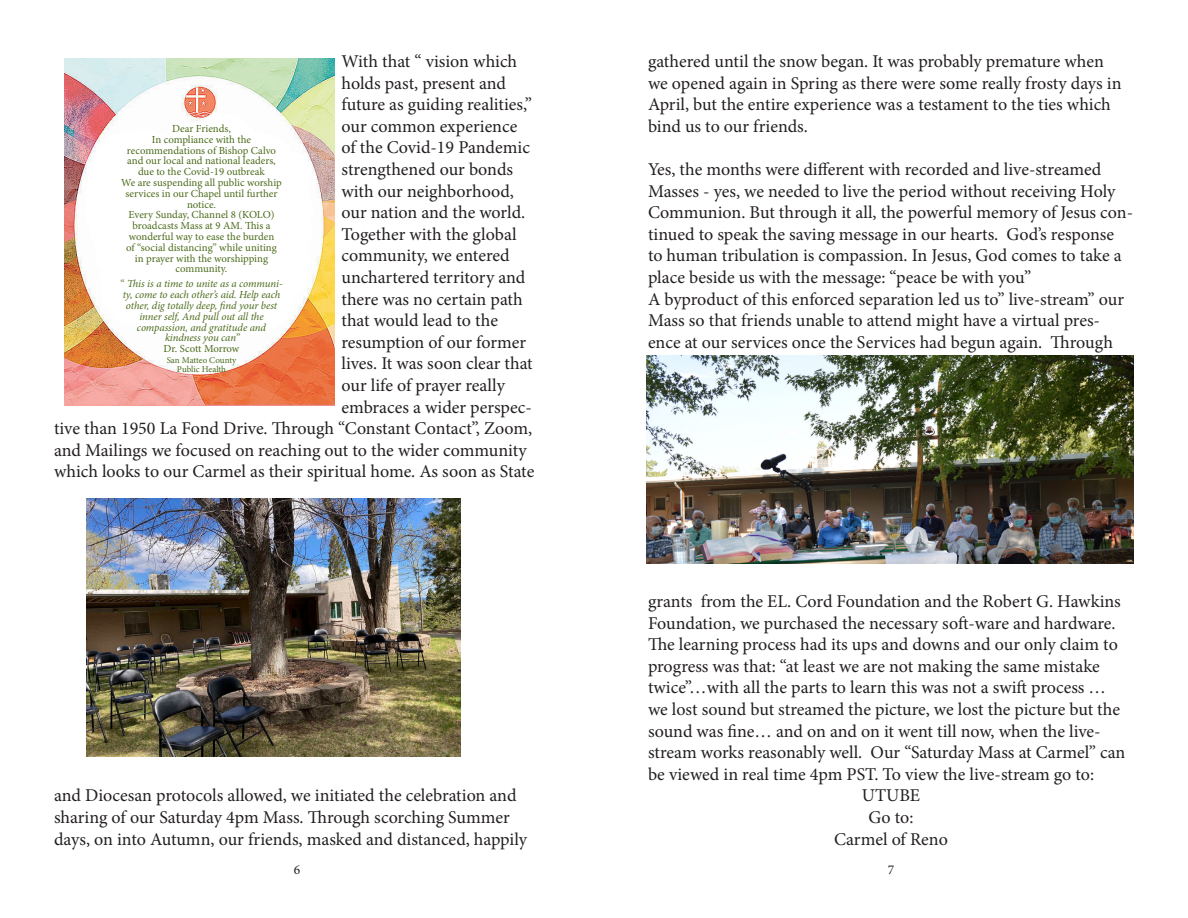
<style>
.page{position:relative;width:1188px;height:918px;background:#fff}
.page>*{position:absolute;margin:0;border:0;box-sizing:border-box;transform-origin:0 0}
.t1{font:18px/21.6px "Minion Pro";color:#231f20}
.t2{font:13.5px "Minion Pro";color:#231f20}
.t3{font:10.8px/10.8px "Minion Pro";color:#4b6b1b;text-align:center}
.t4{font:italic 10.8px/10.8px "Minion Pro";letter-spacing:-.01em;color:#4b6b1b;text-align:center}
.t5{font:9px "Minion Pro";color:#4b6b1b}
.s1{font-style:normal}
</style>
<div class="page">
<img style="left:87px;top:499px;width:374px;height:258px">
<img style="left:647px;top:355px;width:487px;height:209px">
<img style="left:64px;top:58px;width:271px;height:347px">
<p class="t1" style="left:341px;top:51px;width:177px">With that “ vision which</p>
<p class="t1" style="left:341px;top:72px;width:166px">holds past, present and</p>
<p class="t1" style="left:341px;top:94px;width:192px">future as guiding realities,”</p>
<p class="t1" style="left:341px;top:115px;width:177px">our common experience</p>
<p class="t1" style="left:341px;top:137px;width:190px">of the Covid-19 Pandemic</p>
<p class="t1" style="left:341px;top:159px;width:173px">strengthened our bonds</p>
<p class="t1" style="left:341px;top:180px;width:174px">with our neighborhood,</p>
<p class="t1" style="left:341px;top:202px;width:185px">our nation and the world.</p>
<p class="t1" style="left:341px;top:223px;width:177px">Together with the global</p>
<p class="t1" style="left:341px;top:245px;width:170px">community, we entered</p>
<p class="t1" style="left:341px;top:267px;width:185px">unchartered territory and</p>
<p class="t1" style="left:341px;top:288px;width:183px">there was no certain path</p>
<p class="t1" style="left:341px;top:310px;width:158px">that would lead to the</p>
<p class="t1" style="left:341px;top:331px;width:186px">resumption of our former</p>
<p class="t1" style="left:341px;top:353px;width:193px">lives. It was soon clear that</p>
<p class="t1" style="left:341px;top:375px;width:165px">our life of prayer really</p>
<p class="t1" style="left:341px;top:396px;width:192px">embraces a wider perspec-</p>
<p class="t1" style="left:54px;top:418px;width:480px">tive than 1950 La Fond Drive. Through “Constant Contact”, Zoom,</p>
<p class="t1" style="left:54px;top:439px;width:474px">and Mailings we focused on reaching out to the wider community</p>
<p class="t1" style="left:54px;top:461px;width:482px">which looks to our Carmel as their spiritual home. As soon as State</p>
<p class="t3" style="left:172px;top:123px;width:60px">Dear Friends,</p>
<p class="t3" style="left:152px;top:134px;width:101px">In compliance with the</p>
<p class="t3" style="left:127px;top:145px;width:151px">recommendations of Bishop Calvo and our local and national leaders, due to the Covid-19 outbreak</p>
<p class="t3" style="left:121px;top:177px;width:162px">We are suspending all public worship services in our Chapel until further notice.</p>
<p class="t3" style="left:126px;top:210px;width:152px">Every Sunday, Channel 8 (KOLO) broadcasts Mass at 9 AM. This a wonderful way to ease the burden of “social distancing” while uniting in prayer with the worshipping community.</p>
<p class="t4" style="left:120px;top:279px;width:164px"><span class="s1">“</span> This is a time to unite as a communi&shy;ty, come to each other’s aid. Help each other, dig totally deep, find your best inner self, And pull out all the</p>
<p class="t4" style="left:137px;top:322px;width:131px">compassion, and gratitude and</p>
<p class="t4" style="left:165px;top:333px;width:77px">kindness you can<span class="s1">”</span></p>
<p class="t3" style="left:164px;top:343px;width:77px">Dr. Scott Morrow</p>
<p class="t5" style="left:167px;top:354px;width:71px">San Matteo County</p>
<p class="t5" style="left:177px;top:363px;width:51px">Public Health</p>
<p class="t1" style="left:54px;top:785px;width:475px">and Diocesan protocols allowed, we initiated the celebration and sharing of our Saturday 4pm Mass. Through scorching Summer days, on into Autumn, our friends, masked and distanced, happily</p>
<p class="t1" style="left:648px;top:51px;width:475px">gathered until the snow began. It was probably premature when we opened again in Spring as there were some really frosty days in April, but the entire experience was a testament to the ties which bind us to our friends.</p>
<p class="t1" style="left:648px;top:159px;width:487px">Yes, the months were different with recorded and live-streamed Masses - yes, we needed to live the period without receiving Holy Communion. But through it all, the powerful memory of Jesus con&shy;tinued to speak the saving message in our hearts. God’s response to human tribulation is compassion. In Jesus, God comes to take a place beside us with the message: “peace be with you”</p>
<p class="t1" style="left:648px;top:288px;width:478px">A byproduct of this enforced separation led us to” live-stream” our<br>Mass so that friends unable to attend might have a virtual pres&shy;ence at our services once the Services had begun again. Through</p>
<p class="t1" style="left:648px;top:591px;width:479px">grants from the EL. Cord Foundation and the Robert G. Hawkins Foundation, we purchased the necessary soft-ware and hardware.<br>The learning process had its ups and downs and our only claim to progress was that: “at least we are not making the same mistake twice”…with all the parts to learn this was not a swift process … we lost sound but streamed the picture, we lost the picture but the sound was fine… and on and on it went till now, when the live&shy;stream works reasonably well. Our “Saturday Mass at Carmel” can be viewed in real time 4pm PST. To view the live-stream go to:</p>
<p class="t1" style="left:862px;top:785px;width:60px">UTUBE</p>
<p class="t1" style="left:869px;top:807px;width:46px">Go to:</p>
<p class="t1" style="left:834px;top:828px;width:115px">Carmel of Reno</p>
<p class="t2" style="left:294px;top:860px;width:8px">6</p>
<p class="t2" style="left:888px;top:860px;width:8px">7</p>
</div>
